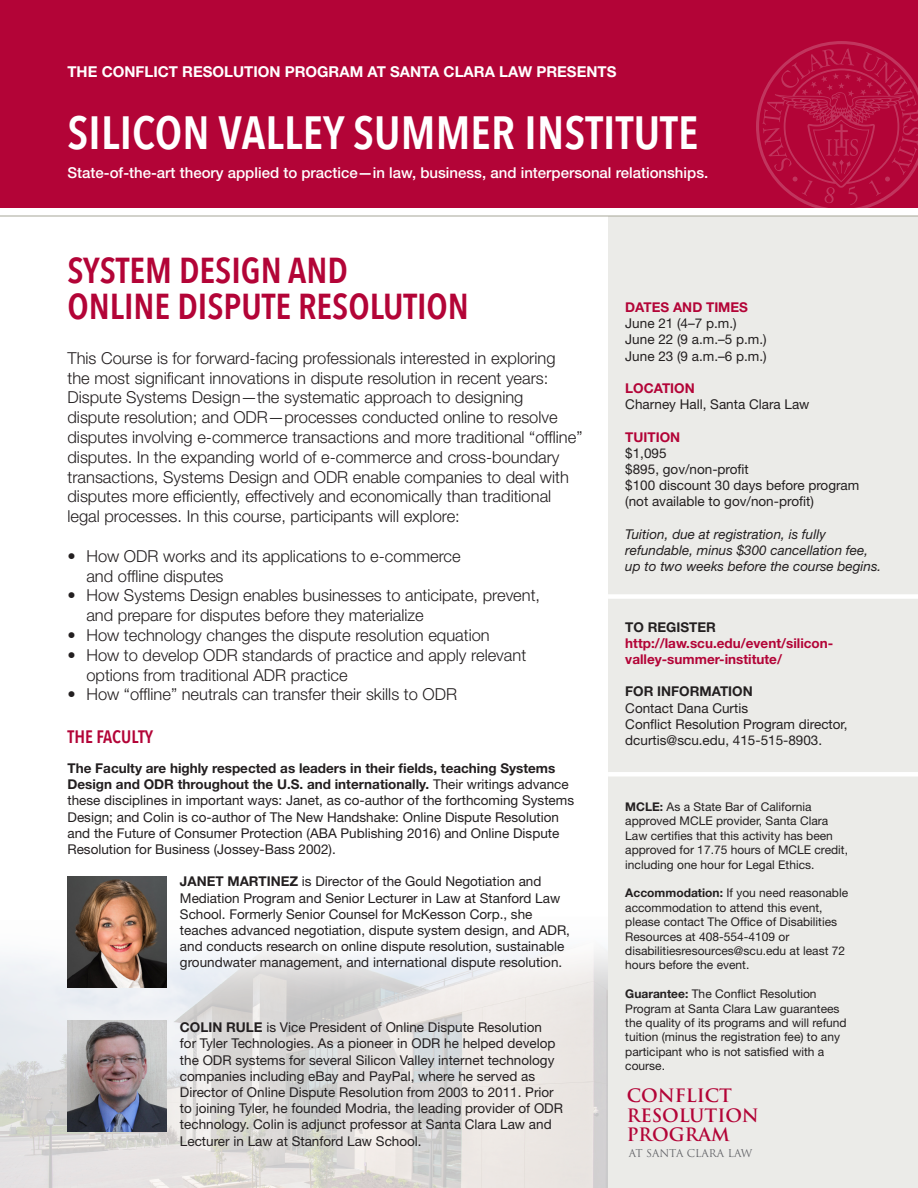
<style>
.page{position:relative;width:918px;height:1188px;background:#fff}
.page>*{position:absolute;margin:0;border:0;box-sizing:border-box;transform-origin:0 0}
.t1{font:600 46.5px "Avenir Next Condensed";letter-spacing:.005em;color:#fff}
.t2{font:600 36px/36px "Avenir Next Condensed";color:#b30437}
.t3{font:700 18px "Trajan Pro";color:#b30437}
.t4{font:600 18px "Avenir Next Condensed";color:#b30437}
.t5{font:300 16.5px/19.8px "Helvetica Neue LT Std";color:#231f20}
.t6{font:500 15px "Helvetica Neue LT Std";color:#fff}
.t7{font:700 15px "Helvetica Neue LT Std";color:#fff}
.t8{font:13.5px/16.2px "Helvetica Neue LT Std";color:#231f20}
.t9{font:italic 13.5px/16.2px "Helvetica Neue LT Std";color:#231f20}
.t10{font:700 13.5px/16.2px "Helvetica Neue LT Std";color:#b30437}
.t11{font:700 13.5px "Helvetica Neue LT Std";color:#231f20}
.t12{font:12px/14.4px "Helvetica Neue LT Std";color:#231f20}
.t13{font:10.5px "Trajan Pro";color:#646569}
.s1{font-weight:700}
</style>
<div class="page">
<img style="left:0;top:882px;width:608px;height:306px">
<div style="left:608px;top:216px;width:309px;height:971px;background:#ebebe8"></div>
<div style="left:0;top:0;width:918px;height:207px;background:#b30437"></div>
<svg style="left:756px;top:41px;width:162px;height:167px"></svg>
<hr style="left:0;top:216px;width:918px;height:1px;background:#a6a698">
<img style="left:68px;top:877px;width:98px;height:110px">
<div style="left:608px;top:594px;width:310px;height:5px;background:#fff"></div>
<div style="left:608px;top:772px;width:310px;height:5px;background:#fff"></div>
<img style="left:68px;top:1021px;width:98px;height:110px">
<p class="t7" style="left:68px;top:62px;width:550px">THE CONFLICT RESOLUTION PROGRAM AT SANTA CLARA LAW PRESENTS</p>
<p class="t1" style="left:68px;top:92px;width:632px">SILICON VALLEY SUMMER INSTITUTE</p>
<p class="t6" style="left:68px;top:164px;width:642px">State-of-the-art theory applied to practice—in law, business, and interpersonal relationships.</p>
<p class="t2" style="left:68px;top:252px;width:403px">SYSTEM DESIGN AND<br>ONLINE DISPUTE RESOLUTION</p>
<p class="t5" style="left:68px;top:348px;width:516px">This Course is for forward-facing professionals interested in exploring<br>the most significant innovations in dispute resolution in recent years:<br>Dispute Systems Design—the systematic approach to designing<br>dispute resolution; and ODR—processes conducted online to resolve disputes involving e-commerce transactions and more traditional “offline” disputes. In the expanding world of e-commerce and cross-boundary transactions, Systems Design and ODR enable companies to deal with disputes more efficiently, effectively and economically than traditional legal processes. In this course, participants will explore:</p>
<p class="t5" style="left:86px;top:546px;width:376px;text-indent:-19px">• How ODR works and its applications to e-commerce and offline disputes</p>
<p class="t5" style="left:86px;top:585px;width:455px;text-indent:-19px">• How Systems Design enables businesses to anticipate, prevent, and prepare for disputes before they materialize</p>
<p class="t5" style="left:68px;top:625px;width:424px">• How technology changes the dispute resolution equation</p>
<p class="t5" style="left:86px;top:645px;width:441px;text-indent:-19px">• How to develop ODR standards of practice and apply relevant options from traditional ADR practice</p>
<p class="t5" style="left:68px;top:684px;width:391px">• How “offline” neutrals can transfer their skills to ODR</p>
<p class="t4" style="left:68px;top:721px;width:87px">THE FACULTY</p>
<p class="t8" style="left:68px;top:760px;width:508px"><span class="s1">The Faculty are highly respected as leaders in their fields, teaching Systems Design and ODR throughout the U.S. and internationally.</span> Their writings advance these disciplines in important ways: Janet, as co-author of the forthcoming Systems Design; and Colin is co-author of The New Handshake: Online Dispute Resolution and the Future of Consumer Protection (ABA Publishing 2016) and Online Dispute Resolution for Business (Jossey-Bass 2002).</p>
<p class="t8" style="left:180px;top:873px;width:392px"><span class="s1">JANET MARTINEZ</span> is Director of the Gould Negotiation and Mediation Program and Senior Lecturer in Law at Stanford Law School. Formerly Senior Counsel for McKesson Corp., she teaches advanced negotiation, dispute system design, and ADR, and conducts research on online dispute resolution, sustainable groundwater management, and international dispute resolution.</p>
<p class="t8" style="left:180px;top:1019px;width:385px"><span class="s1">COLIN RULE</span> is Vice President of Online Dispute Resolution<br>for Tyler Technologies. As a pioneer in ODR he helped develop the ODR systems for several Silicon Valley internet technology companies including eBay and PayPal, where he served as Director of Online Dispute Resolution from 2003 to 2011. Prior to joining Tyler, he founded Modria, the leading provider of ODR technology. Colin is adjunct professor at Santa Clara Law and Lecturer in Law at Stanford Law School.</p>
<p class="t10" style="left:625px;top:299px;width:124px">DATES AND TIMES</p>
<p class="t8" style="left:625px;top:315px;width:113px">June 21 (4–7 p.m.)</p>
<p class="t8" style="left:625px;top:331px;width:143px">June 22 (9 a.m.–5 p.m.)</p>
<p class="t8" style="left:625px;top:348px;width:143px">June 23 (9 a.m.–6 p.m.)</p>
<p class="t10" style="left:625px;top:380px;width:71px">LOCATION</p>
<p class="t8" style="left:625px;top:396px;width:186px">Charney Hall, Santa Clara Law</p>
<p class="t10" style="left:625px;top:428px;width:56px">TUITION</p>
<p class="t8" style="left:625px;top:445px;width:43px">$1,095</p>
<p class="t8" style="left:625px;top:461px;width:125px">$895, gov/non-profit</p>
<p class="t8" style="left:625px;top:477px;width:236px">$100 discount 30 days before program</p>
<p class="t8" style="left:625px;top:493px;width:190px">(not available to gov/non-profit)</p>
<p class="t9" style="left:625px;top:526px;width:244px">Tuition, due at registration, is fully refundable, minus $300 cancellation fee,</p>
<p class="t9" style="left:625px;top:558px;width:258px">up to two weeks before the course begins.</p>
<p class="t11" style="left:625px;top:618px;width:92px">TO REGISTER</p>
<p class="t10" style="left:625px;top:635px;width:210px">http://law.scu.edu/event/silicon&shy;valley-summer-institute/</p>
<p class="t11" style="left:625px;top:683px;width:129px">FOR INFORMATION</p>
<p class="t8" style="left:625px;top:700px;width:124px">Contact Dana Curtis</p>
<p class="t8" style="left:625px;top:716px;width:224px">Conflict Resolution Program director,</p>
<p class="t8" style="left:625px;top:732px;width:198px">dcurtis@scu.edu, 415-515-8903.</p>
<p class="t12" style="left:625px;top:799px;width:224px"><span class="s1">MCLE:</span> As a State Bar of California approved MCLE provider, Santa Clara Law certifies that this activity has been approved for 17.75 hours of MCLE credit, including one hour for Legal Ethics.</p>
<p class="t12" style="left:625px;top:886px;width:224px"><span class="s1">Accommodation:</span> If you need reasonable accommodation to attend this event, please contact The Office of Disabilities Resources at 408-554-4109 or disabilitiesresources@scu.edu at least 72 hours before the event.</p>
<p class="t12" style="left:625px;top:987px;width:223px"><span class="s1">Guarantee:</span> The Conflict Resolution Program at Santa Clara Law guarantees the quality of its programs and will refund tuition (minus the registration fee) to any participant who is not satisfied with a course.</p>
<p class="t3" style="left:627px;top:1084px;width:107px">CONFLICT</p>
<p class="t3" style="left:627px;top:1104px;width:134px">RESOLUTION</p>
<p class="t3" style="left:627px;top:1123px;width:105px">PROGRAM</p>
<p class="t13" style="left:629px;top:1147px;width:125px">AT SANTA CLARA LAW</p>
</div>
